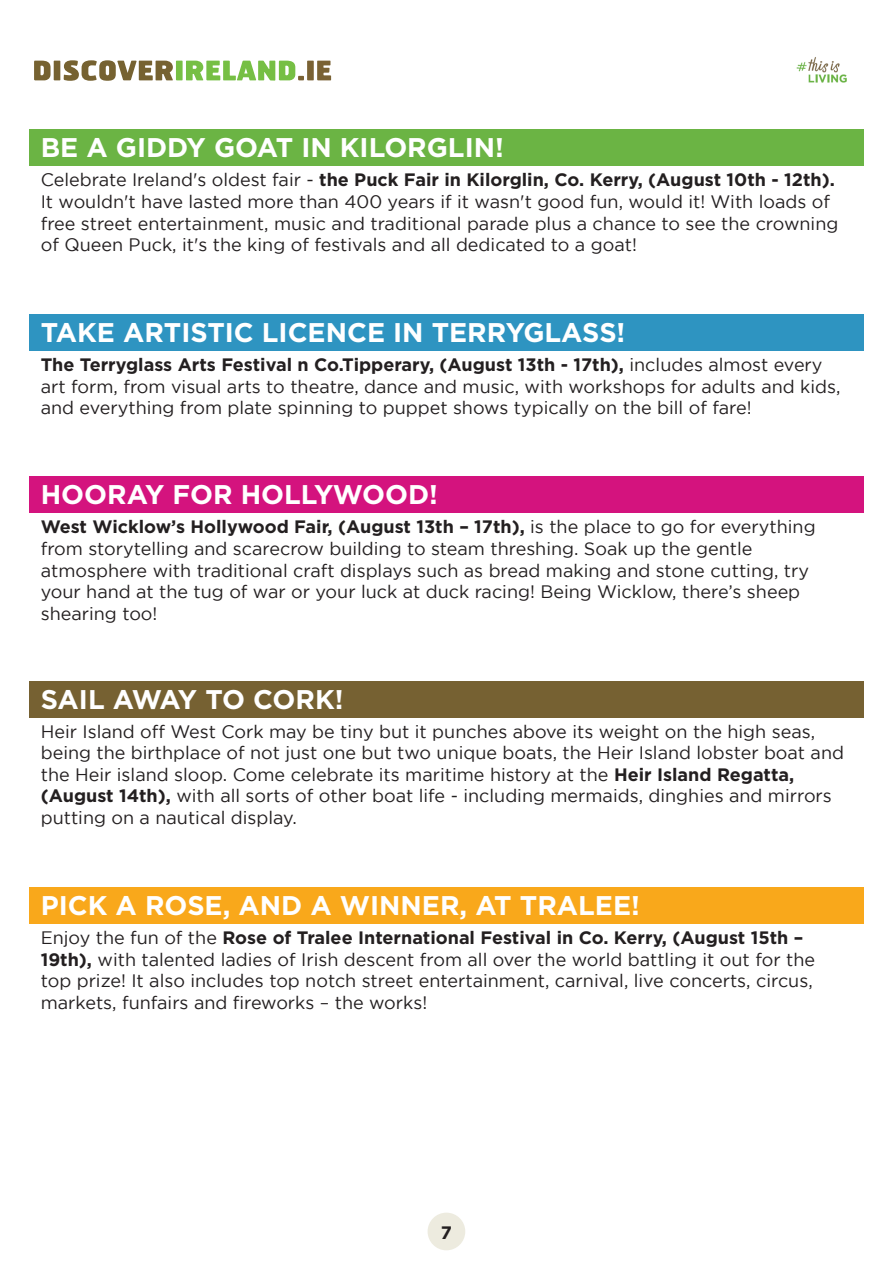
<style>
.page{position:relative;width:893px;height:1263px;background:#fff}
.page>*{position:absolute;margin:0;border:0;box-sizing:border-box;transform-origin:0 0}
.t1{font:700 27px "Gotham";color:#fff}
.t2{font:18px/21.6px "Gotham";color:#231f20}
.t3{font:700 18px "Gotham";color:#231f20}
.s1{font-weight:700}
</style>
<div class="page">
<div style="left:29px;top:681px;width:835px;height:36px;background:#766132"></div>
<div style="left:29px;top:887px;width:835px;height:37px;background:#f9a81b"></div>
<div style="left:29px;top:129px;width:835px;height:37px;background:#6bb444"></div>
<div style="left:29px;top:314px;width:835px;height:37px;background:#2e94c1"></div>
<div style="left:29px;top:476px;width:835px;height:37px;background:#d4137e"></div>
<img style="left:796px;top:57px;width:51px;height:26px">
<svg style="left:34px;top:60px;width:297px;height:21px"></svg>
<div style="left:428px;top:1212px;width:37px;height:38px;background:#edebdf;border-radius:50%"></div>
<h1 class="t1" style="left:41px;top:130px;width:465px">BE A GIDDY GOAT IN KILORGLIN!</h1>
<p class="t2" style="left:41px;top:169px;width:799px">Celebrate Ireland's oldest fair - <span class="s1">the Puck Fair in Kilorglin, Co. Kerry, (August 10th - 12th).<br></span>It wouldn't have lasted more than 400 years if it wasn't good fun, would it! With loads of free street entertainment, music and traditional parade plus a chance to see the crowning of Queen Puck, it's the king of festivals and all dedicated to a goat!</p>
<h1 class="t1" style="left:41px;top:314px;width:586px">TAKE ARTISTIC LICENCE IN TERRYGLASS!</h1>
<p class="t2" style="left:41px;top:353px;width:801px"><span class="s1">The Terryglass Arts Festival n Co.Tipperary, (August 13th - 17th),</span> includes almost every art form, from visual arts to theatre, dance and music, with workshops for adults and kids, and everything from plate spinning to puppet shows typically on the bill of fare!</p>
<h1 class="t1" style="left:41px;top:477px;width:399px">HOORAY FOR HOLLYWOOD!</h1>
<p class="t2" style="left:41px;top:516px;width:776px"><span class="s1">West Wicklow’s Hollywood Fair, (August 13th – 17th),</span> is the place to go for everything from storytelling and scarecrow building to steam threshing. Soak up the gentle atmosphere with traditional craft displays such as bread making and stone cutting, try your hand at the tug of war or your luck at duck racing! Being Wicklow, there’s sheep shearing too!</p>
<h1 class="t1" style="left:41px;top:681px;width:304px">SAIL AWAY TO CORK!</h1>
<p class="t2" style="left:41px;top:720px;width:805px">Heir Island off West Cork may be tiny but it punches above its weight on the high seas, being the birthplace of not just one but two unique boats, the Heir Island lobster boat and the Heir island sloop. Come celebrate its maritime history at the <span class="s1">Heir Island Regatta, (August 14th),</span> with all sorts of other boat life - including mermaids, dinghies and mirrors putting on a nautical display.</p>
<h1 class="t1" style="left:41px;top:888px;width:601px">PICK A ROSE, AND A WINNER, AT TRALEE!</h1>
<p class="t2" style="left:41px;top:927px;width:776px">Enjoy the fun of the <span class="s1">Rose of Tralee International Festival in Co. Kerry, (August 15th – 19th),</span> with talented ladies of Irish descent from all over the world battling it out for the top prize! It also includes top notch street entertainment, carnival, live concerts, circus, markets, funfairs and fireworks – the works!</p>
<p class="t3" style="left:441px;top:1220px;width:13px">7</p>
</div>
